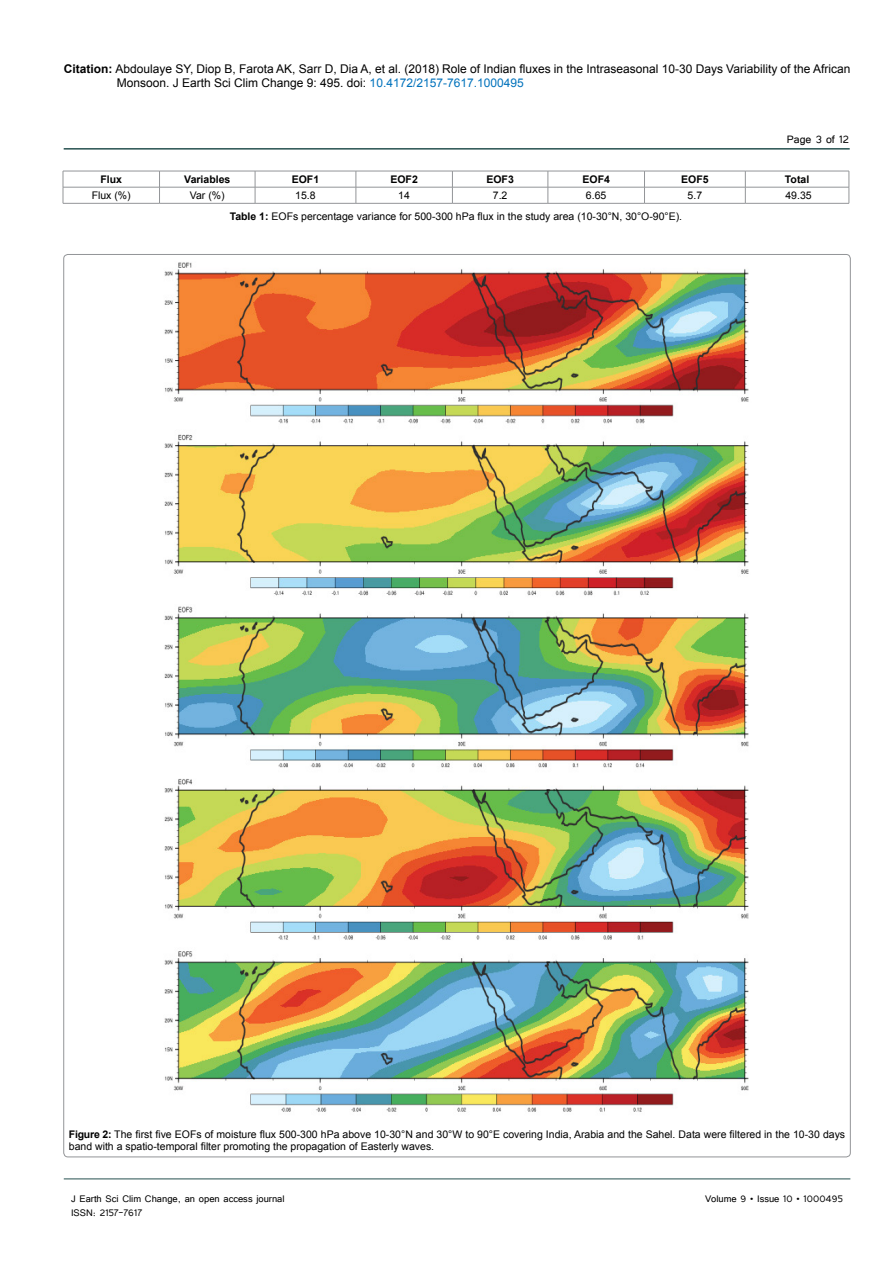
<style>
.page{position:relative;width:893px;height:1263px;background:#fff}
.page>*{position:absolute;margin:0;border:0;box-sizing:border-box;transform-origin:0 0}
.t1{font:13.5px "Tunga";color:#000}
.t2{font:12px/14.4px "Arial";color:#000}
.t3{font:12px "Tunga";color:#000}
.t4{font:10.5px/12.6px "Arial";color:#000}
.t5{font:700 10.5px "Arial";color:#000}
.s1{font-weight:700}
.s2{color:#0072bc}
</style>
<div class="page">
<hr style="left:64px;top:148px;width:786px;height:2px;background:#265150">
<hr style="left:64px;top:1179px;width:786px;height:1px;background:#265150">
<img style="left:164px;top:262px;width:585px;height:850px">
<hr style="left:63px;top:171px;width:97px;height:1px;background:#939598">
<hr style="left:160px;top:171px;width:95px;height:1px;background:#939598">
<hr style="left:255px;top:171px;width:101px;height:1px;background:#939598">
<hr style="left:356px;top:171px;width:96px;height:1px;background:#939598">
<hr style="left:452px;top:171px;width:96px;height:1px;background:#939598">
<hr style="left:548px;top:171px;width:96px;height:1px;background:#939598">
<hr style="left:644px;top:171px;width:101px;height:1px;background:#939598">
<hr style="left:745px;top:171px;width:104px;height:1px;background:#939598">
<hr style="left:63px;top:187px;width:97px;height:1px;background:#939598">
<svg style="left:63px;top:171px;width:1px;height:32px"></svg>
<hr style="left:160px;top:187px;width:95px;height:1px;background:#939598">
<svg style="left:159px;top:172px;width:1px;height:31px"></svg>
<hr style="left:255px;top:187px;width:101px;height:1px;background:#939598">
<svg style="left:255px;top:171px;width:1px;height:32px"></svg>
<hr style="left:356px;top:187px;width:96px;height:1px;background:#939598">
<svg style="left:356px;top:171px;width:1px;height:32px"></svg>
<hr style="left:452px;top:187px;width:96px;height:1px;background:#939598">
<svg style="left:452px;top:172px;width:1px;height:31px"></svg>
<hr style="left:548px;top:187px;width:96px;height:1px;background:#939598">
<svg style="left:548px;top:171px;width:1px;height:32px"></svg>
<hr style="left:644px;top:187px;width:101px;height:1px;background:#939598">
<svg style="left:644px;top:172px;width:1px;height:31px"></svg>
<hr style="left:745px;top:187px;width:104px;height:1px;background:#939598">
<svg style="left:745px;top:171px;width:1px;height:32px"></svg>
<svg style="left:849px;top:171px;width:1px;height:32px"></svg>
<hr style="left:63px;top:203px;width:97px;height:1px;background:#939598">
<hr style="left:160px;top:203px;width:95px;height:1px;background:#939598">
<hr style="left:255px;top:203px;width:101px;height:1px;background:#939598">
<hr style="left:356px;top:203px;width:96px;height:1px;background:#939598">
<hr style="left:452px;top:203px;width:96px;height:1px;background:#939598">
<hr style="left:548px;top:203px;width:96px;height:1px;background:#939598">
<hr style="left:644px;top:203px;width:101px;height:1px;background:#939598">
<hr style="left:745px;top:203px;width:104px;height:1px;background:#939598">
<p class="t2" style="left:117px;top:61px;width:735px;text-indent:-53px"><span class="s1">Citation:</span> Abdoulaye SY, Diop B, Farota AK, Sarr D, Dia A, et al. (2018) Role of Indian fluxes in the Intraseasonal 10-30 Days Variability of the African<br>Monsoon. J Earth Sci Clim Change 9: 495. doi: <span class="s2">10.4172/2157-7617.1000495</span></p>
<p class="t1" style="left:787px;top:131px;width:64px">Page 3 of 12</p>
<p class="t5" style="left:100px;top:172px;width:23px">Flux</p>
<p class="t5" style="left:184px;top:172px;width:48px">Variables</p>
<p class="t5" style="left:292px;top:172px;width:29px">EOF1</p>
<p class="t5" style="left:390px;top:172px;width:29px">EOF2</p>
<p class="t5" style="left:486px;top:172px;width:29px">EOF3</p>
<p class="t5" style="left:582px;top:172px;width:29px">EOF4</p>
<p class="t5" style="left:681px;top:172px;width:29px">EOF5</p>
<p class="t5" style="left:785px;top:172px;width:26px">Total</p>
<p class="t4" style="left:92px;top:189px;width:41px">Flux (%)</p>
<p class="t4" style="left:190px;top:189px;width:36px">Var (%)</p>
<p class="t4" style="left:295px;top:189px;width:22px">15.8</p>
<p class="t4" style="left:398px;top:189px;width:13px">14</p>
<p class="t4" style="left:493px;top:189px;width:16px">7.2</p>
<p class="t4" style="left:586px;top:189px;width:22px">6.65</p>
<p class="t4" style="left:688px;top:189px;width:16px">5.7</p>
<p class="t4" style="left:785px;top:189px;width:28px">49.35</p>
<p class="t4" style="left:230px;top:210px;width:454px"><span class="s1">Table 1:</span> EOFs percentage variance for 500-300 hPa flux in the study area (10-30°N, 30°O-90°E).</p>
<p class="t4" style="left:69px;top:1127px;width:778px"><span class="s1">Figure 2:</span> The first five EOFs of moisture flux 500-300 hPa above 10-30°N and 30°W to 90°E covering India, Arabia and the Sahel. Data were filtered in the 10-30 days band with a spatio-temporal filter promoting the propagation of Easterly waves.</p>
<p class="t3" style="left:71px;top:1190px;width:215px">J Earth Sci Clim Change, an open access journal</p>
<p class="t3" style="left:705px;top:1190px;width:139px">Volume 9 • Issue 10 • 1000495</p>
<p class="t3" style="left:71px;top:1205px;width:73px">ISSN: 2157-7617</p>
</div>
